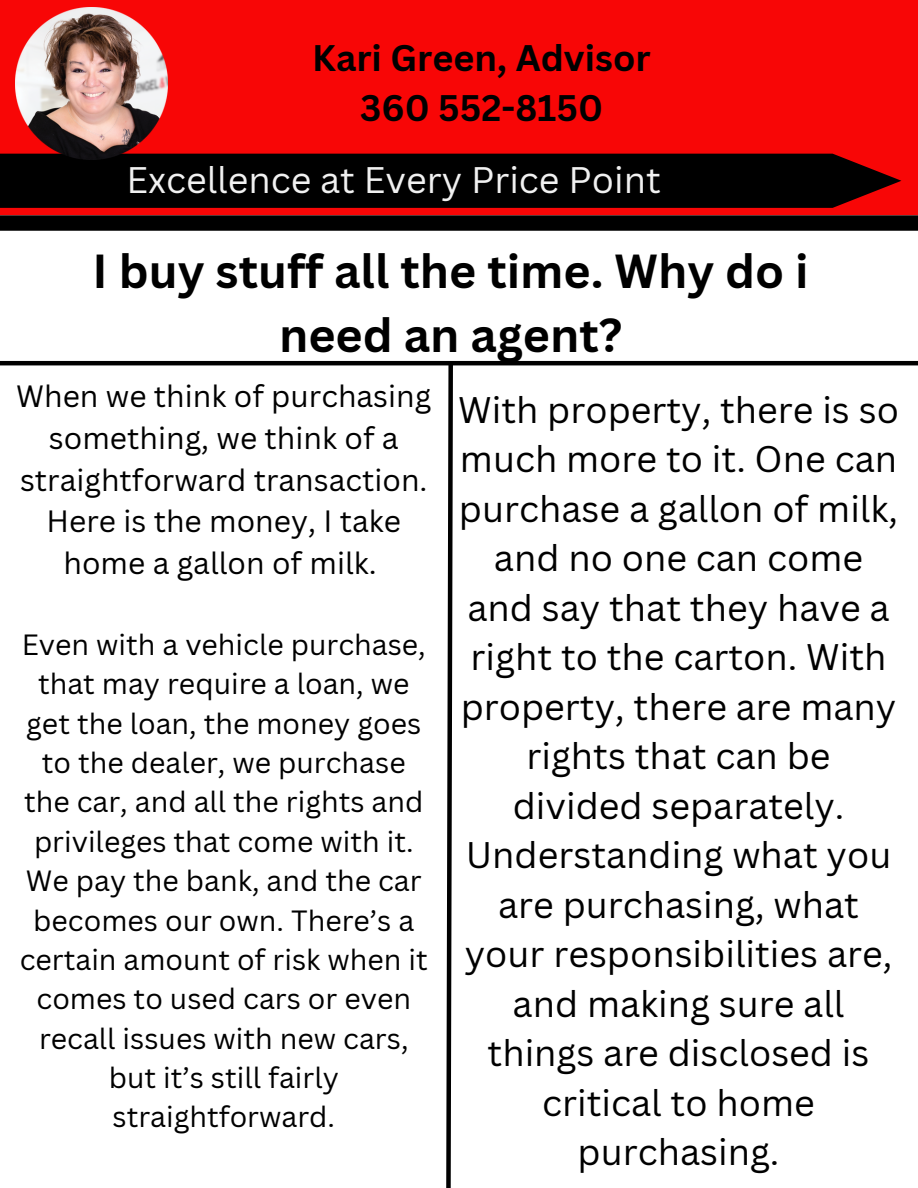
<style>
.page{position:relative;width:918px;height:1188px;background:#fff}
.page>*{position:absolute;margin:0;border:0;box-sizing:border-box;transform-origin:0 0}
.t1{font:700 46.5px/64.2px "Canva Sans";color:#000;text-align:center}
.t2{font:36px/49.5px "Canva Sans";color:#000;text-align:center}
.t3{font:700 36px/49.5px "Canva Sans";color:#000;text-align:center}
.t4{font:36px "Canva Sans";color:#f1f1f1}
.t5{font:30px/41.7px "Canva Sans";color:#000;text-align:center}
.t6{font:28.5px/39.3px "Canva Sans";color:#000;text-align:center}
</style>
<div class="page">
<div style="left:0;top:0;width:918px;height:215px;background:#f80606"></div>
<div style="left:0;top:154px;width:901px;height:54px;background:#000"></div>
<img style="left:16px;top:8px;width:152px;height:151px">
<svg style="left:0;top:215px;width:918px;height:16px;background:#090707"></svg>
<svg style="left:444px;top:360px;width:11px;height:828px"></svg>
<hr style="left:0;top:361px;width:918px;height:4px;background:#000">
<h3 class="t3" style="left:312px;top:33px;width:340px">Kari Green, Advisor<br>360 552-8150</h3>
<h1 class="t4" style="left:126px;top:155px;width:536px">Excellence at Every Price Point</h1>
<h2 class="t1" style="left:93px;top:238px;width:718px">I buy stuff all the time. Why do i need an agent?</h2>
<p class="t5" style="left:16px;top:375px;width:417px">When we think of purchasing something, we think of a straightforward transaction.<br>Here is the money, I take home a gallon of milk.</p>
<p class="t6" style="left:20px;top:624px;width:410px">Even with a vehicle purchase, that may require a loan, we get the loan, the money goes to the dealer, we purchase the car, and all the rights and privileges that come with it.<br>We pay the bank, and the car becomes our own. There’s a certain amount of risk when it comes to used cars or even recall issues with new cars, but it’s still fairly straightforward.</p>
<h3 class="t2" style="left:458px;top:384px;width:442px">With property, there is so much more to it. One can purchase a gallon of milk, and no one can come and say that they have a right to the carton. With property, there are many rights that can be divided separately.<br>Understanding what you are purchasing, what your responsibilities are, and making sure all things are disclosed is critical to home purchasing.</h3>
</div>
